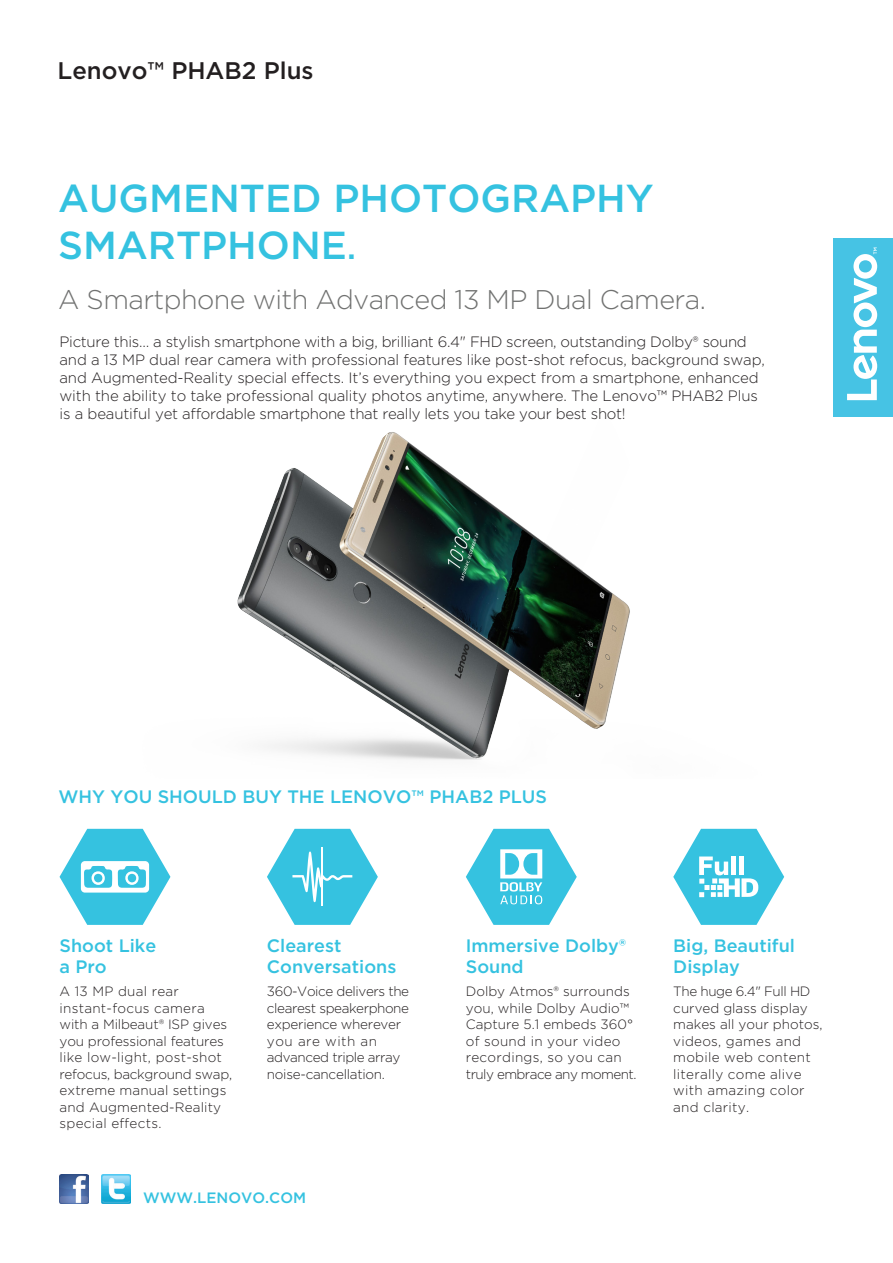
<style>
.page{position:relative;width:893px;height:1263px;background:#fff}
.page>*{position:absolute;margin:0;border:0;box-sizing:border-box;transform-origin:0 0}
.t1{font:500 39px/46.8px "Gotham";color:#35c2e0}
.t2{font:300 27px "Gotham";letter-spacing:-.02em;color:#717271}
.t3{font:500 24px "Gotham";color:#231f20}
.t4{font:500 18px/21px "Gotham";color:#35c2e0}
.t5{font:300 15px/18px "Gotham";letter-spacing:-.01em;color:#231f20}
.t6{font:500 15px "Gotham";color:#35c2e0}
.t7{font:300 13.5px/16.5px "Gotham";color:#231f20}
.t8{font:300 13.5px/16.5px "Gotham";letter-spacing:.02em;color:#231f20}
.t9{font:300 13.5px/16.5px "Gotham";letter-spacing:-.03em;color:#231f20}
.s1{font-size:33px}
</style>
<div class="page">
<img style="left:102px;top:1175px;width:28px;height:28px">
<img style="left:59px;top:1175px;width:29px;height:28px">
<img style="left:237px;top:432px;width:393px;height:328px">
<svg style="left:267px;top:829px;width:111px;height:96px"></svg>
<hr style="left:322px;top:848px;width:1px;height:58px;background:#fff">
<svg style="left:673px;top:829px;width:111px;height:96px"></svg>
<div style="left:731px;top:856px;width:5px;height:19px;background:#fff"></div>
<hr style="left:739px;top:856px;width:4px;height:19px;background:#fff">
<svg style="left:60px;top:829px;width:110px;height:96px"></svg>
<div style="left:128px;top:874px;width:8px;height:8px;background:#35c2e0;border-radius:50%"></div>
<div style="left:833px;top:238px;width:60px;height:179px;background:#46c3e4"></div>
<svg style="left:847px;top:248px;width:30px;height:152px"></svg>
<svg style="left:466px;top:829px;width:111px;height:96px"></svg>
<p class="t3" style="left:58px;top:55px;width:258px">Lenovo™ PHAB2 Plus</p>
<p class="t1" style="left:58px;top:175px;width:597px">AUGMENTED PHOTOGRAPHY<br>SMARTPHONE<span class="s1">.</span></p>
<p class="t2" style="left:58px;top:282px;width:649px">A Smartphone with Advanced 13 MP Dual Camera.</p>
<p class="t5" style="left:60px;top:332px;width:707px">Picture this… a stylish smartphone with a big, brilliant 6.4" FHD screen, outstanding Dolby® sound and a 13 MP dual rear camera with professional features like post-shot refocus, background swap, and Augmented-Reality special effects. It’s everything you expect from a smartphone, enhanced with the ability to take professional quality photos anytime, anywhere. The Lenovo™ PHAB2 Plus is a beautiful yet affordable smartphone that really lets you take your best shot!</p>
<p class="t4" style="left:58px;top:786px;width:490px">WHY YOU SHOULD BUY THE LENOVO™ PHAB2 PLUS</p>
<p class="t4" style="left:60px;top:934px;width:98px;line-height:21.6px">Shoot Like a Pro</p>
<p class="t4" style="left:267px;top:935px;width:131px">Clearest<br>Conversations</p>
<p class="t4" style="left:466px;top:935px;width:162px">Immersive Dolby®<br>Sound</p>
<p class="t4" style="left:673px;top:935px;width:123px">Big, Beautiful<br>Display</p>
<p class="t7" style="left:60px;top:982px;width:174px">A 13 MP dual rear instant-focus camera with a Milbeaut® ISP gives you professional features like low-light, post-shot refocus, background swap, extreme manual settings and Augmented-Reality special effects.</p>
<p class="t9" style="left:267px;top:982px;width:144px">360-Voice delivers the clearest speakerphone experience wherever you are with an advanced triple array noise-cancellation.</p>
<p class="t7" style="left:466px;top:982px;width:172px">Dolby Atmos® surrounds you, while Dolby Audio™<br>Capture 5.1 embeds 360° of sound in your video recordings, so you can truly embrace any moment.</p>
<p class="t8" style="left:673px;top:982px;width:151px">The huge 6.4" Full HD curved glass display makes all your photos, videos, games and mobile web content literally come alive with amazing color and clarity.</p>
<p class="t6" style="left:143px;top:1188px;width:165px">WWW.LENOVO.COM</p>
</div>
